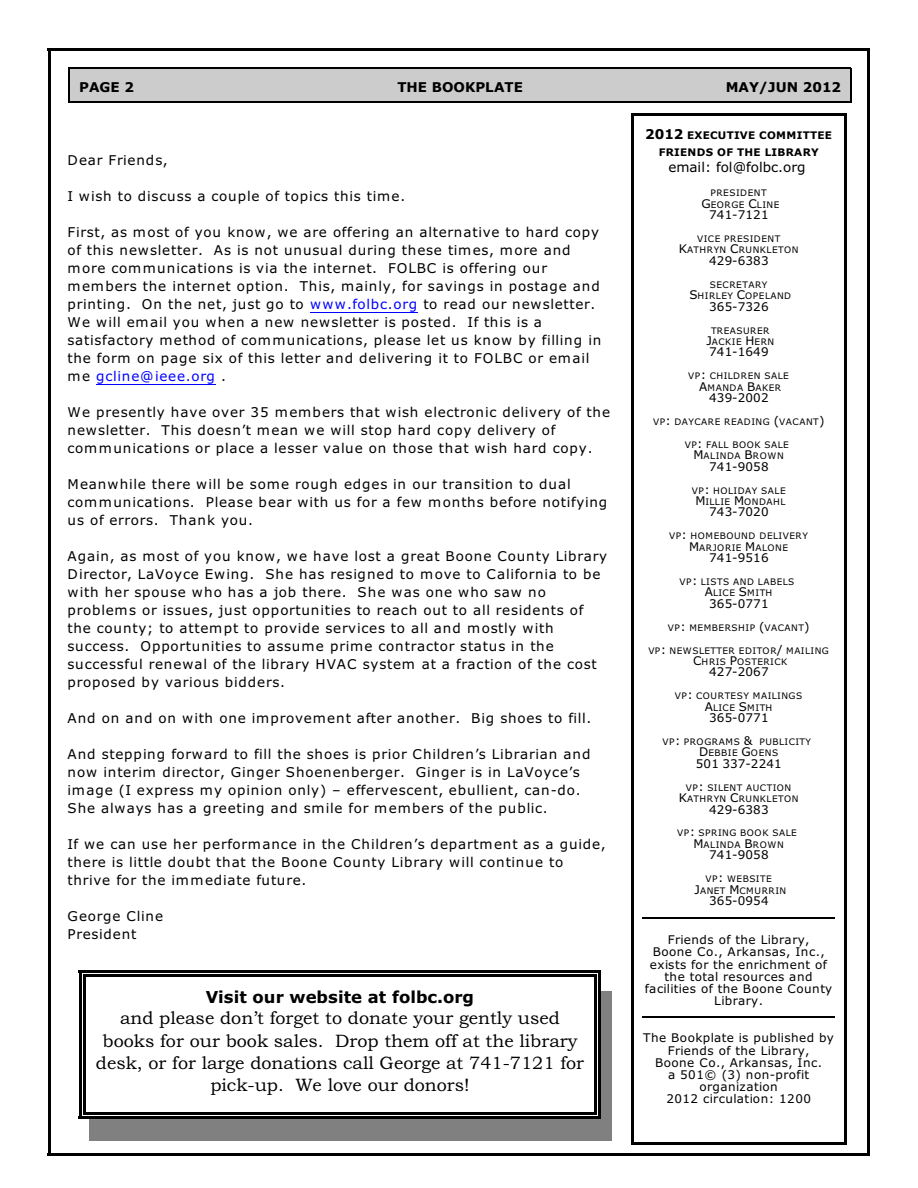
<style>
.page{position:relative;width:918px;height:1188px;background:#fff}
.page>*{position:absolute;margin:0;border:0;box-sizing:border-box;transform-origin:0 0}
.t1{font:18px/22.2px "Bookman Old Style";color:#000;text-align:center}
.t2{font:700 16.5px "Verdana";color:#000}
.t3{font:13.5px/18px "Verdana";letter-spacing:.055em;color:#000}
.t4{font:700 13.5px "Verdana";color:#000}
.t5{font:13.5px "Verdana";color:#000}
.t6{font:12px/12.1px "Verdana";letter-spacing:.025em;color:#000;text-align:center}
.t7{font:700 10.5px/16.4px "Verdana";letter-spacing:.025em;color:#000;text-align:center}
.t8{font:9px/11.4px "Verdana";letter-spacing:.055em;color:#000;text-align:center}
.s1{color:#00f}
.s2{font-size:13.5px}
.s3{font-size:12px}
</style>
<div class="page">
<hr style="left:48px;top:48px;width:2px;height:1107px;background:#000">
<hr style="left:868px;top:48px;width:2px;height:1107px;background:#000">
<hr style="left:48px;top:48px;width:822px;height:2px;background:#000">
<hr style="left:48px;top:1153px;width:822px;height:2px;background:#000">
<div style="left:69px;top:68px;width:782px;height:35px;background:#ccc"></div>
<hr style="left:69px;top:68px;width:1px;height:35px;background:#000">
<hr style="left:850px;top:68px;width:1px;height:35px;background:#000">
<hr style="left:69px;top:68px;width:782px;height:1px;background:#000">
<hr style="left:69px;top:102px;width:782px;height:1px;background:#000">
<hr style="left:310px;top:312px;width:108px;height:1px;background:#00f">
<hr style="left:96px;top:384px;width:120px;height:1px;background:#00f">
<hr style="left:83px;top:974px;width:3px;height:140px;background:#000">
<hr style="left:594px;top:974px;width:3px;height:140px;background:#000">
<hr style="left:83px;top:974px;width:514px;height:3px;background:#000">
<hr style="left:83px;top:1112px;width:514px;height:3px;background:#000">
<hr style="left:79px;top:970px;width:2px;height:149px;background:#000">
<hr style="left:598px;top:970px;width:3px;height:149px;background:#000">
<hr style="left:79px;top:970px;width:522px;height:3px;background:#000">
<hr style="left:79px;top:1116px;width:522px;height:3px;background:#000">
<div style="left:601px;top:991px;width:11px;height:149px;background:#808080"></div>
<div style="left:89px;top:1119px;width:523px;height:21px;background:#808080"></div>
<hr style="left:643px;top:917px;width:192px;height:2px;background:#000">
<hr style="left:643px;top:1016px;width:192px;height:2px;background:#000">
<hr style="left:631px;top:114px;width:3px;height:1031px;background:#000">
<hr style="left:844px;top:114px;width:3px;height:1031px;background:#000">
<hr style="left:631px;top:114px;width:216px;height:2px;background:#000">
<hr style="left:631px;top:1143px;width:216px;height:2px;background:#000">
<p class="t4" style="left:79px;top:82px;width:56px">PAGE 2</p>
<p class="t4" style="left:397px;top:82px;width:127px">THE BOOKPLATE</p>
<p class="t4" style="left:726px;top:82px;width:117px">MAY/JUN 2012</p>
<p class="t3" style="left:68px;top:153px;width:102px">Dear Friends,</p>
<p class="t3" style="left:68px;top:189px;width:339px">I wish to discuss a couple of topics this time.</p>
<p class="t3" style="left:68px;top:225px;width:535px">First, as most of you know, we are offering an alternative to hard copy of this newsletter. As is not unusual during these times, more and more communications is via the internet. FOLBC is offering our members the internet option. This, mainly, for savings in postage and printing. On the net, just go to <span class="s1">www.folbc.org</span> to read our newsletter.<br>We will email you when a new newsletter is posted. If this is a satisfactory method of communications, please let us know by filling in the form on page six of this letter and delivering it to FOLBC or email me <span class="s1">gcline@ieee.org</span> .</p>
<p class="t3" style="left:68px;top:405px;width:544px">We presently have over 35 members that wish electronic delivery of the newsletter. This doesn’t mean we will stop hard copy delivery of communications or place a lesser value on those that wish hard copy.</p>
<p class="t3" style="left:68px;top:477px;width:541px">Meanwhile there will be some rough edges in our transition to dual communications. Please bear with us for a few months before notifying us of errors. Thank you.</p>
<p class="t3" style="left:68px;top:549px;width:541px">Again, as most of you know, we have lost a great Boone County Library Director, LaVoyce Ewing. She has resigned to move to California to be with her spouse who has a job there. She was one who saw no problems or issues, just opportunities to reach out to all residents of the county; to attempt to provide services to all and mostly with success. Opportunities to assume prime contractor status in the successful renewal of the library HVAC system at a fraction of the cost proposed by various bidders.</p>
<p class="t3" style="left:68px;top:711px;width:525px">And on and on with one improvement after another. Big shoes to fill.</p>
<p class="t3" style="left:68px;top:747px;width:524px">And stepping forward to fill the shoes is prior Children’s Librarian and now interim director, Ginger Shoenenberger. Ginger is in LaVoyce’s image (I express my opinion only) – effervescent, ebullient, can-do.<br>She always has a greeting and smile for members of the public.</p>
<p class="t3" style="left:68px;top:837px;width:540px">If we can use her performance in the Children’s department as a guide, there is little doubt that the Boone County Library will continue to thrive for the immediate future.</p>
<p class="t3" style="left:68px;top:909px;width:97px">George Cline<br>President</p>
<p class="t2" style="left:206px;top:990px;width:270px">Visit our website at folbc.org</p>
<h1 class="t1" style="left:96px;top:1009px;width:490px">and please don’t forget to donate your gently used books for our book sales. Drop them off at the library desk, or for large donations call George at 741-7121 for pick-up. We love our donors!</h1>
<p class="t7" style="left:645px;top:128px;width:188px"><span class="s2">2012</span> EXECUTIVE COMMITTEE<br>FRIENDS OF THE LIBRARY</p>
<p class="t5" style="left:668px;top:162px;width:139px">email: fol@folbc.org</p>
<p class="t8" style="left:701px;top:188px;width:80px">PRESIDENT<br><span class="s3">G</span>EORGE <span class="s3">C</span>LINE</p>
<p class="t6" style="left:709px;top:210px;width:61px">741-7121</p>
<p class="t8" style="left:679px;top:234px;width:121px">VICE PRESIDENT<br><span class="s3">K</span>ATHRYN <span class="s3">C</span>RUNKLETON</p>
<p class="t6" style="left:709px;top:256px;width:61px">429-6383</p>
<p class="t8" style="left:689px;top:280px;width:103px">SECRETARY<br><span class="s3">S</span>HIRLEY <span class="s3">C</span>OPELAND</p>
<p class="t6" style="left:709px;top:301px;width:61px">365-7326</p>
<p class="t8" style="left:706px;top:325px;width:69px">TREASURER<br><span class="s3">J</span>ACKIE <span class="s3">H</span>ERN</p>
<p class="t6" style="left:709px;top:347px;width:61px">741-1649</p>
<p class="t8" style="left:688px;top:371px;width:102px">VP<span class="s3">:</span> CHILDREN SALE<br><span class="s3">A</span>MANDA <span class="s3">B</span>AKER</p>
<p class="t6" style="left:709px;top:393px;width:61px">439-2002</p>
<p class="t8" style="left:653px;top:417px;width:173px">VP<span class="s3">:</span> DAYCARE READING <span class="s3">(</span>VACANT<span class="s3">)</span></p>
<p class="t8" style="left:685px;top:440px;width:106px">VP<span class="s3">:</span> FALL BOOK SALE<br><span class="s3">M</span>ALINDA <span class="s3">B</span>ROWN</p>
<p class="t6" style="left:709px;top:461px;width:61px">741-9058</p>
<p class="t8" style="left:692px;top:485px;width:95px">VP<span class="s3">:</span> HOLIDAY SALE<br><span class="s3">M</span>ILLIE <span class="s3">M</span>ONDAHL</p>
<p class="t6" style="left:709px;top:507px;width:61px">743-7020</p>
<p class="t8" style="left:669px;top:531px;width:140px">VP<span class="s3">:</span> HOMEBOUND DELIVERY<br><span class="s3">M</span>ARJORIE <span class="s3">M</span>ALONE</p>
<p class="t6" style="left:709px;top:553px;width:61px">741-9516</p>
<p class="t8" style="left:680px;top:577px;width:116px">VP<span class="s3">:</span> LISTS AND LABELS<br><span class="s3">A</span>LICE <span class="s3">S</span>MITH</p>
<p class="t6" style="left:709px;top:598px;width:61px">365-0771</p>
<p class="t8" style="left:668px;top:623px;width:143px">VP<span class="s3">:</span> MEMBERSHIP <span class="s3">(</span>VACANT<span class="s3">)</span></p>
<p class="t8" style="left:648px;top:645px;width:182px">VP<span class="s3">:</span> NEWSLETTER EDITOR<span class="s3">/</span> MAILING<br><span class="s3">C</span>HRIS <span class="s3">P</span>OSTERICK</p>
<p class="t6" style="left:709px;top:667px;width:61px">427-2067</p>
<p class="t8" style="left:675px;top:691px;width:129px">VP<span class="s3">:</span> COURTESY MAILINGS<br><span class="s3">A</span>LICE <span class="s3">S</span>MITH</p>
<p class="t6" style="left:709px;top:713px;width:61px">365-0771</p>
<p class="t8" style="left:663px;top:737px;width:150px">VP<span class="s3">:</span> PROGRAMS <span class="s3">&amp;</span> PUBLICITY<br><span class="s3">D</span>EBBIE <span class="s3">G</span>OENS</p>
<p class="t6" style="left:696px;top:758px;width:88px">501 337-2241</p>
<p class="t8" style="left:679px;top:783px;width:121px">VP<span class="s3">:</span> SILENT AUCTION<br><span class="s3">K</span>ATHRYN <span class="s3">C</span>RUNKLETON</p>
<p class="t6" style="left:709px;top:804px;width:61px">429-6383</p>
<p class="t8" style="left:677px;top:828px;width:121px">VP<span class="s3">:</span> SPRING BOOK SALE<br><span class="s3">M</span>ALINDA <span class="s3">B</span>ROWN</p>
<p class="t6" style="left:709px;top:850px;width:61px">741-9058</p>
<p class="t8" style="left:695px;top:874px;width:93px">VP<span class="s3">:</span> WEBSITE<br><span class="s3">J</span>ANET <span class="s3">M</span>CMURRIN</p>
<p class="t6" style="left:709px;top:896px;width:61px">365-0954</p>
<p class="t6" style="left:645px;top:935px;width:189px">Friends of the Library,<br>Boone Co., Arkansas, Inc., exists for the enrichment of the total resources and facilities of the Boone County<br>Library.</p>
<p class="t6" style="left:643px;top:1033px;width:192px">The Bookplate is published by<br>Friends of the Library,<br>Boone Co., Arkansas, Inc.<br>a 501© (3) non-profit organization<br>2012 circulation: 1200</p>
</div>
